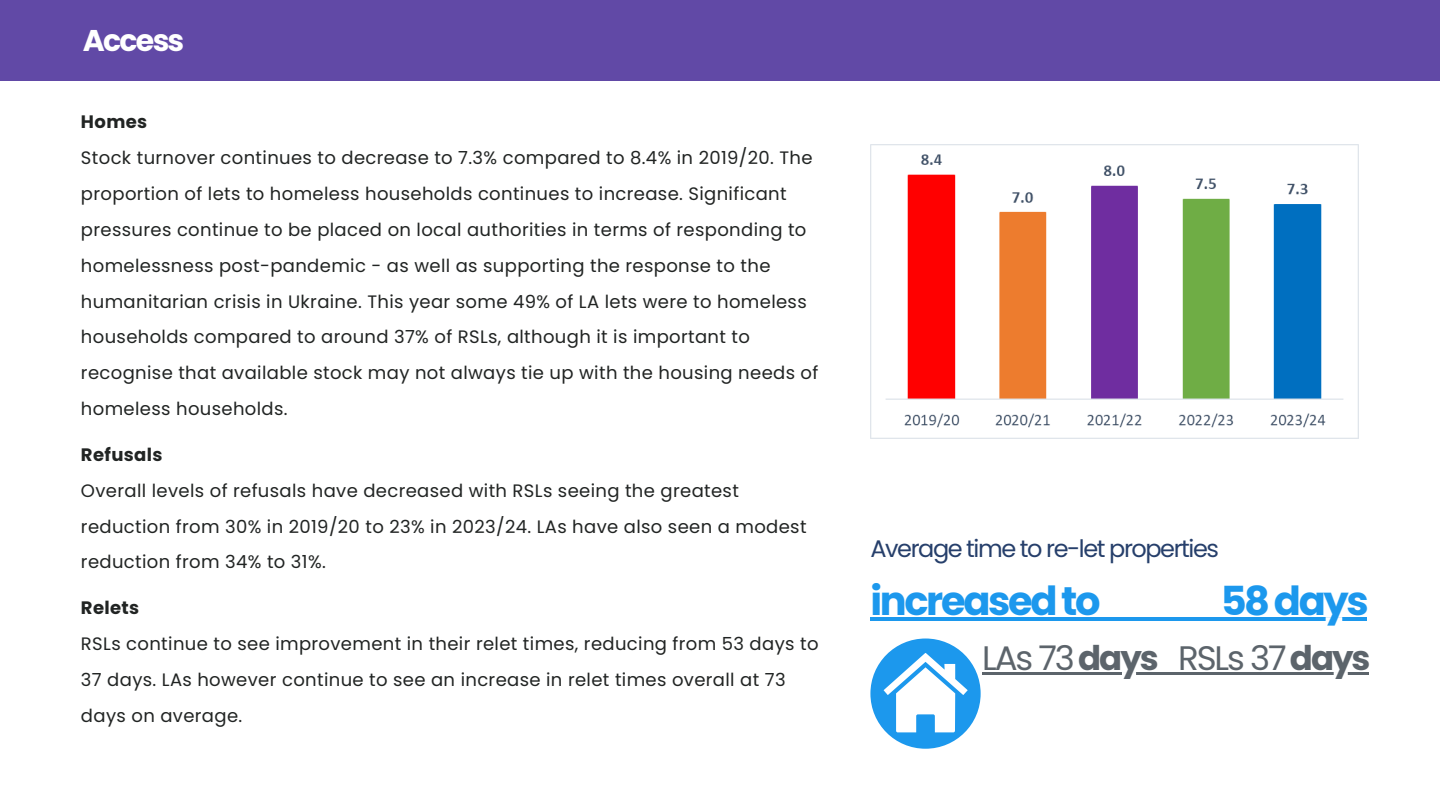
<style>
.page{position:relative;width:1440px;height:810px;background:#fff}
.page>*{position:absolute;margin:0;border:0;box-sizing:border-box;transform-origin:0 0}
.t1{font:700 40px "Poppins";letter-spacing:-.06em;color:#1c98ed}
.t2{font:34px "Poppins";letter-spacing:-.06em;color:#5c646b}
.t3{font:700 30px "Poppins";letter-spacing:-.06em;color:#fff}
.t4{font:24px "Poppins";letter-spacing:-.06em;color:#263f6b}
.t5{font:18px/35.8px "Poppins";letter-spacing:.02em;color:#212423}
.t6{font:700 18px "Poppins";letter-spacing:.02em;color:#212423}
.s1{font-weight:700}
</style>
<div class="page">
<div style="left:0;top:0;width:1440px;height:81px;background:#6149a6"></div>
<div style="left:870px;top:639px;width:111px;height:110px;background:#1c98ed;border-radius:50%"></div>
<svg style="left:884px;top:653px;width:84px;height:79px"></svg>
<img style="left:870px;top:145px;width:489px;height:294px">
<hr style="left:870px;top:618px;width:228px;height:3px;background:#1c98ed">
<hr style="left:1098px;top:618px;width:123px;height:3px;background:#1c98ed">
<hr style="left:1221px;top:618px;width:145px;height:3px;background:#1c98ed">
<hr style="left:982px;top:672px;width:91px;height:3px;background:#5c646b">
<hr style="left:1073px;top:672px;width:84px;height:3px;background:#5c646b">
<hr style="left:1157px;top:672px;width:21px;height:3px;background:#5c646b">
<hr style="left:1178px;top:672px;width:107px;height:3px;background:#5c646b">
<hr style="left:1285px;top:672px;width:84px;height:3px;background:#5c646b">
<p class="t3" style="left:83px;top:19px;width:103px">Access</p>
<p class="t6" style="left:81px;top:109px;width:68px">Homes</p>
<p class="t5" style="left:81px;top:140px;width:739px">Stock turnover continues to decrease to 7.3% compared to 8.4% in 2019/20. The proportion of lets to homeless households continues to increase. Significant pressures continue to be placed on local authorities in terms of responding to homelessness post-pandemic - as well as supporting the response to the humanitarian crisis in Ukraine. This year some 49% of LA lets were to homeless households compared to around 37% of RSLs, although it is important to recognise that available stock may not always tie up with the housing needs of homeless households.</p>
<p class="t6" style="left:81px;top:442px;width:83px">Refusals</p>
<p class="t5" style="left:81px;top:473px;width:727px">Overall levels of refusals have decreased with RSLs seeing the greatest reduction from 30% in 2019/20 to 23% in 2023/24. LAs have also seen a modest reduction from 34% to 31%.</p>
<p class="t6" style="left:81px;top:595px;width:60px">Relets</p>
<p class="t5" style="left:81px;top:626px;width:739px">RSLs continue to see improvement in their relet times, reducing from 53 days to<br>37 days. LAs however continue to see an increase in relet times overall at 73 days on average.</p>
<h3 class="t4" style="left:870px;top:532px;width:350px">Average time to re-let properties</h3>
<h4 class="t1" style="left:870px;top:573px;width:232px">increased to</h4>
<h1 class="t1" style="left:1221px;top:573px;width:150px">58 days</h1>
<p class="t2" style="left:982px;top:634px;width:390px">LAs 73<span class="s1">days</span> RSLs 37 <span class="s1">days</span></p>
</div>
